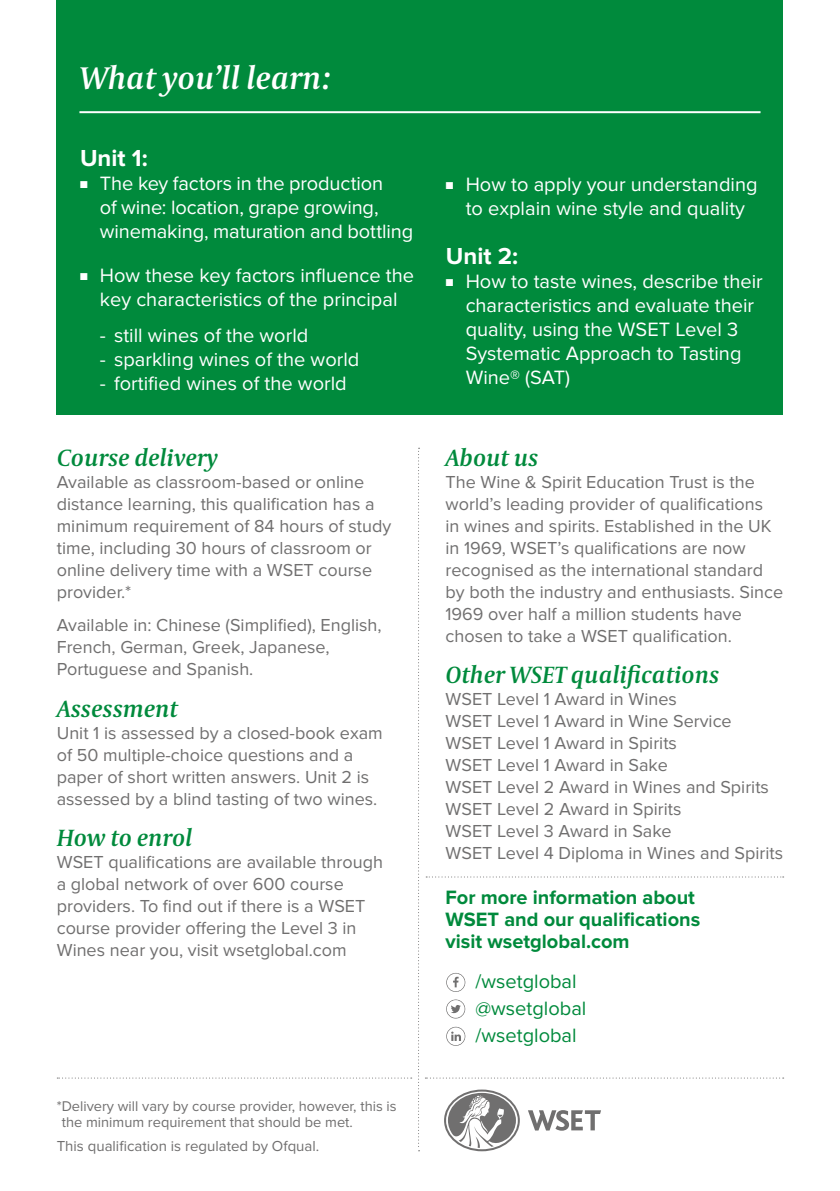
<style>
.page{position:relative;width:840px;height:1191px;background:#fff}
.page>*{position:absolute;margin:0;border:0;box-sizing:border-box;transform-origin:0 0}
.t1{font:italic 600 32px "Capitolium News 2";color:#fff}
.t2{font:italic 600 24px "Capitolium News 2";color:#008a3c}
.t3{font:700 24px "Proxima Nova";color:#fff}
.t4{font:20px/24px "Proxima Nova";color:#fff}
.t5{font:700 20px/22px "Proxima Nova";color:#008a3c}
.t6{font:20px/27px "Proxima Nova";color:#008a3c}
.t7{font:18px/22px "Proxima Nova";color:#706f6f}
.t8{font:15px "Proxima Nova";color:#706f6f}
.t9{font:14.6px/16px "Proxima Nova";color:#706f6f}
</style>
<div class="page">
<svg style="left:425px;top:1077px;width:358px;height:1px"></svg>
<svg style="left:57px;top:1077px;width:354px;height:1px"></svg>
<div style="left:57px;top:0;width:725px;height:414px;background:#008a3c"></div>
<svg style="left:418px;top:448px;width:1px;height:703px"></svg>
<svg style="left:528px;top:1110px;width:72px;height:20px"></svg>
<svg style="left:444px;top:1089px;width:75px;height:62px"></svg>
<svg style="left:426px;top:876px;width:357px;height:1px"></svg>
<svg style="left:446px;top:973px;width:19px;height:19px"></svg>
<svg style="left:446px;top:999px;width:19px;height:19px"></svg>
<svg style="left:446px;top:1026px;width:19px;height:19px"></svg>
<hr style="left:79px;top:111px;width:681px;height:2px;background:#fff">
<h1 class="t1" style="left:79px;top:56px;width:253px">What you’ll learn:</h1>
<h2 class="t3" style="left:80px;top:145px;width:69px">Unit 1:</h2>
<p class="t4" style="left:100px;top:172px;width:315px;text-indent:-20px">■ The key factors in the production<br>of wine: location, grape growing, winemaking, maturation and bottling</p>
<p class="t4" style="left:80px;top:264px;width:335px;text-align:center">■ How these key factors influence the key characteristics of the principal</p>
<p class="t4" style="left:100px;top:323px;width:210px">- still wines of the world</p>
<p class="t4" style="left:100px;top:347px;width:261px">- sparkling wines of the world</p>
<p class="t4" style="left:100px;top:371px;width:248px">- fortified wines of the world</p>
<h2 class="t2" style="left:57px;top:441px;width:162px">Course delivery</h2>
<p class="t7" style="left:57px;top:471px;width:336px">Available as classroom-based or online distance learning, this qualification has a minimum requirement of 84 hours of study time, including 30 hours of classroom or online delivery time with a WSET course provider.*</p>
<p class="t7" style="left:57px;top:614px;width:326px">Available in: Chinese (Simplified), English,<br>French, German, Greek, Japanese,<br>Portuguese and Spanish.</p>
<h2 class="t2" style="left:57px;top:692px;width:123px">Assessment</h2>
<p class="t7" style="left:57px;top:722px;width:327px">Unit 1 is assessed by a closed-book exam of 50 multiple-choice questions and a paper of short written answers. Unit 2 is assessed by a blind tasting of two wines.</p>
<h2 class="t2" style="left:57px;top:821px;width:137px">How to enrol</h2>
<p class="t7" style="left:57px;top:851px;width:327px">WSET qualifications are available through a global network of over 600 course providers. To find out if there is a WSET course provider offering the Level 3 in Wines near you, visit wsetglobal.com</p>
<p class="t9" style="left:62px;top:1098px;width:336px;text-indent:-5px">*Delivery will vary by course provider, however, this is the minimum requirement that should be met.</p>
<p class="t8" style="left:57px;top:1137px;width:264px">This qualification is regulated by Ofqual.</p>
<p class="t4" style="left:445px;top:173px;width:313px;text-align:center">■ How to apply your understanding to explain wine style and quality</p>
<h2 class="t3" style="left:445px;top:242px;width:74px">Unit 2:</h2>
<p class="t4" style="left:465px;top:270px;width:298px;text-indent:-20px">■ How to taste wines, describe their characteristics and evaluate their quality, using the WSET Level 3<br>Systematic Approach to Tasting<br>Wine® (SAT)</p>
<h2 class="t2" style="left:445px;top:441px;width:94px">About us</h2>
<p class="t7" style="left:445px;top:471px;width:339px">The Wine &amp; Spirit Education Trust is the world’s leading provider of qualifications<br>in wines and spirits. Established in the UK in 1969, WSET’s qualifications are now recognised as the international standard by both the industry and enthusiasts. Since 1969 over half a million students have chosen to take a WSET qualification.</p>
<h2 class="t2" style="left:445px;top:658px;width:275px">Other WSET qualifications</h2>
<p class="t7" style="left:445px;top:688px;width:339px">WSET Level 1 Award in Wines<br>WSET Level 1 Award in Wine Service<br>WSET Level 1 Award in Spirits<br>WSET Level 1 Award in Sake<br>WSET Level 2 Award in Wines and Spirits<br>WSET Level 2 Award in Spirits<br>WSET Level 3 Award in Sake<br>WSET Level 4 Diploma in Wines and Spirits</p>
<p class="t5" style="left:445px;top:887px;width:256px">For more information about<br>WSET and our qualifications visit wsetglobal.com</p>
<p class="t6" style="left:475px;top:968px;width:112px">/wsetglobal @wsetglobal /wsetglobal</p>
</div>
